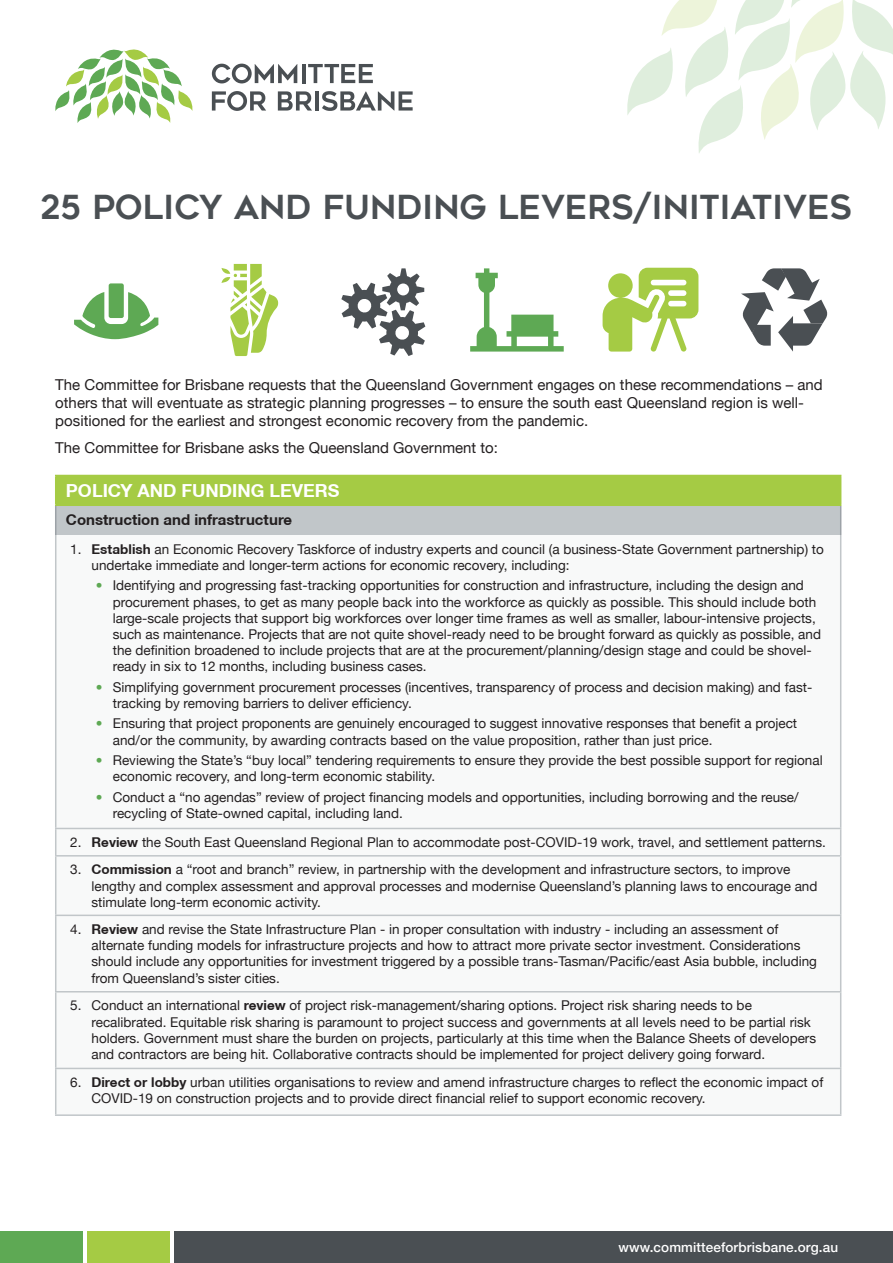
<style>
.page{position:relative;width:893px;height:1263px;background:#fff}
.page>*{position:absolute;margin:0;border:0;box-sizing:border-box;transform-origin:0 0}
.t1{font:33px "Geometos";color:#4a4f53}
.t2{font:700 18px "Helvetica Neue CE";color:#fff}
.t3{font:15px/18px "Helvetica Neue LT";color:#231f20}
.t4{font:700 15px "Helvetica Neue CE";color:#231f20}
.t5{font:13.5px/16.2px "Helvetica Neue LT";color:#231f20}
.t6{font:500 13.5px "Helvetica Neue LT";letter-spacing:.01em;color:#fff}
.s1{font-family:"Helvetica Neue CE";font-weight:700}
.s2{color:#5ea954}
</style>
<div class="page">
<div style="left:174px;top:1231px;width:719px;height:32px;background:#4a4f53"></div>
<div style="left:88px;top:1231px;width:82px;height:32px;background:#a5cb44"></div>
<div style="left:0;top:1231px;width:82px;height:32px;background:#5ea954"></div>
<svg style="left:627px;top:0;width:266px;height:153px"></svg>
<div style="left:56px;top:475px;width:785px;height:30px;background:#a5cb44"></div>
<div style="left:56px;top:505px;width:785px;height:30px;background:#c1c6c9"></div>
<svg style="left:56px;top:535px;width:784px;height:579px"></svg>
<hr style="left:55px;top:475px;width:786px;height:1px;background:#a5cb44">
<hr style="left:55px;top:504px;width:786px;height:2px;background:#a5cb44">
<hr style="left:55px;top:535px;width:1px;height:293px;background:#c1c6c9">
<hr style="left:840px;top:535px;width:1px;height:293px;background:#c1c6c9">
<hr style="left:55px;top:828px;width:786px;height:1px;background:#c1c6c9">
<svg style="left:55px;top:829px;width:1px;height:26px"></svg>
<svg style="left:840px;top:829px;width:1px;height:26px"></svg>
<hr style="left:55px;top:855px;width:786px;height:1px;background:#c1c6c9">
<hr style="left:55px;top:856px;width:1px;height:58px;background:#c1c6c9">
<hr style="left:840px;top:856px;width:1px;height:58px;background:#c1c6c9">
<hr style="left:55px;top:914px;width:786px;height:2px;background:#c1c6c9">
<hr style="left:55px;top:916px;width:1px;height:75px;background:#c1c6c9">
<hr style="left:840px;top:916px;width:1px;height:75px;background:#c1c6c9">
<hr style="left:55px;top:991px;width:786px;height:1px;background:#c1c6c9">
<hr style="left:55px;top:992px;width:1px;height:76px;background:#c1c6c9">
<hr style="left:840px;top:992px;width:1px;height:76px;background:#c1c6c9">
<hr style="left:55px;top:1068px;width:786px;height:1px;background:#c1c6c9">
<hr style="left:55px;top:1069px;width:1px;height:45px;background:#c1c6c9">
<hr style="left:840px;top:1069px;width:1px;height:45px;background:#c1c6c9">
<hr style="left:55px;top:1114px;width:786px;height:2px;background:#c1c6c9">
<svg style="left:55px;top:476px;width:1px;height:59px"></svg>
<svg style="left:840px;top:506px;width:1px;height:29px"></svg>
<svg style="left:55px;top:49px;width:138px;height:74px"></svg>
<svg style="left:212px;top:64px;width:85px;height:19px"></svg>
<hr style="left:302px;top:64px;width:3px;height:19px;background:#4a4f53">
<svg style="left:308px;top:64px;width:65px;height:19px"></svg>
<svg style="left:212px;top:91px;width:54px;height:20px"></svg>
<svg style="left:278px;top:91px;width:34px;height:20px"></svg>
<hr style="left:315px;top:91px;width:4px;height:20px;background:#4a4f53">
<svg style="left:322px;top:91px;width:91px;height:20px"></svg>
<svg style="left:74px;top:292px;width:84px;height:47px"></svg>
<div style="left:109px;top:283px;width:15px;height:35px;background:#5ea954;border-radius:2px"></div>
<svg style="left:470px;top:268px;width:94px;height:84px"></svg>
<svg style="left:603px;top:268px;width:95px;height:84px"></svg>
<svg style="left:221px;top:264px;width:58px;height:92px"></svg>
<svg style="left:341px;top:268px;width:84px;height:88px"></svg>
<svg style="left:741px;top:268px;width:87px;height:84px"></svg>
<h1 class="t1" style="left:40px;top:189px;width:814px">25 POLICY AND FUNDING LEVERS/INITIATIVES</h1>
<p class="t3" style="left:55px;top:376px;width:769px">The Committee for Brisbane requests that the Queensland Government engages on these recommendations – and others that will eventuate as strategic planning progresses – to ensure the south east Queensland region is well&shy;positioned for the earliest and strongest economic recovery from the pandemic.</p>
<p class="t3" style="left:55px;top:438px;width:444px">The Committee for Brisbane asks the Queensland Government to:</p>
<h2 class="t2" style="left:66px;top:479px;width:275px">POLICY AND FUNDING LEVERS</h2>
<p class="t4" style="left:66px;top:510px;width:228px">Construction and infrastructure</p>
<p class="t5" style="left:91px;top:541px;width:734px;text-indent:-21px">1. <span class="s1">Establish</span> an Economic Recovery Taskforce of industry experts and council (a business-State Government partnership) to undertake immediate and longer-term actions for economic recovery, including:</p>
<p class="t5" style="left:113px;top:577px;width:710px;text-indent:-17px"><span class="s2">•</span> Identifying and progressing fast-tracking opportunities for construction and infrastructure, including the design and procurement phases, to get as many people back into the workforce as quickly as possible. This should include both large-scale projects that support big workforces over longer time frames as well as smaller, labour-intensive projects, such as maintenance. Projects that are not quite shovel-ready need to be brought forward as quickly as possible, and the definition broadened to include projects that are at the procurement/planning/design stage and could be shovel&shy;ready in six to 12 months, including business cases.</p>
<p class="t5" style="left:113px;top:679px;width:701px;text-indent:-17px"><span class="s2">•</span> Simplifying government procurement processes (incentives, transparency of process and decision making) and fast&shy;tracking by removing barriers to deliver efficiency.</p>
<p class="t5" style="left:113px;top:715px;width:686px;text-indent:-17px"><span class="s2">•</span> Ensuring that project proponents are genuinely encouraged to suggest innovative responses that benefit a project and/or the community, by awarding contracts based on the value proposition, rather than just price.</p>
<p class="t5" style="left:113px;top:752px;width:711px;text-indent:-17px"><span class="s2">•</span> Reviewing the State’s “buy local” tendering requirements to ensure they provide the best possible support for regional economic recovery, and long-term economic stability.</p>
<p class="t5" style="left:113px;top:789px;width:687px;text-indent:-17px"><span class="s2">•</span> Conduct a “no agendas” review of project financing models and opportunities, including borrowing and the reuse/ recycling of State-owned capital, including land.</p>
<p class="t5" style="left:70px;top:834px;width:757px">2. <span class="s1">Review</span> the South East Queensland Regional Plan to accommodate post-COVID-19 work, travel, and settlement patterns.</p>
<p class="t5" style="left:91px;top:861px;width:727px;text-indent:-21px">3. <span class="s1">Commission</span> a “root and branch” review, in partnership with the development and infrastructure sectors, to improve lengthy and complex assessment and approval processes and modernise Queensland’s planning laws to encourage and stimulate long-term economic activity.</p>
<p class="t5" style="left:91px;top:921px;width:727px;text-indent:-21px">4. <span class="s1">Review</span> and revise the State Infrastructure Plan - in proper consultation with industry - including an assessment of alternate funding models for infrastructure projects and how to attract more private sector investment. Considerations should include any opportunities for investment triggered by a possible trans-Tasman/Pacific/east Asia bubble, including from Queensland’s sister cities.</p>
<p class="t5" style="left:91px;top:997px;width:726px;text-indent:-21px">5. Conduct an international <span class="s1">review</span> of project risk-management/sharing options. Project risk sharing needs to be recalibrated. Equitable risk sharing is paramount to project success and governments at all levels need to be partial risk holders. Government must share the burden on projects, particularly at this time when the Balance Sheets of developers and contractors are being hit. Collaborative contracts should be implemented for project delivery going forward.</p>
<p class="t5" style="left:91px;top:1074px;width:733px;text-indent:-21px">6. <span class="s1">Direct or lobby</span> urban utilities organisations to review and amend infrastructure charges to reflect the economic impact of<br>COVID-19 on construction projects and to provide direct financial relief to support economic recovery.</p>
<p class="t6" style="left:619px;top:1239px;width:221px">www.committeeforbrisbane.org.au</p>
</div>
